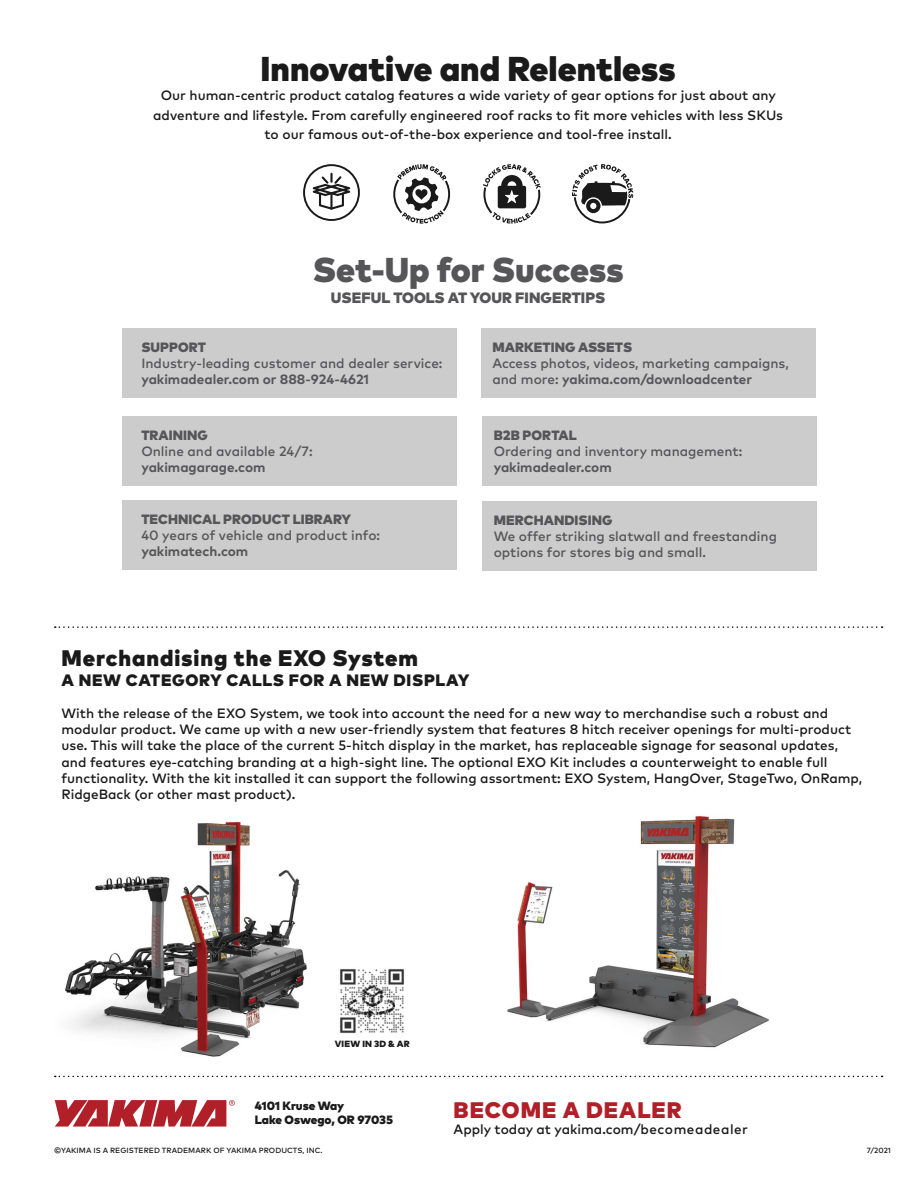
<style>
.page{position:relative;width:918px;height:1188px;background:#fff}
.page>*{position:absolute;margin:0;border:0;box-sizing:border-box;transform-origin:0 0}
.t1{font:900 34.5px "Mark OT";color:#1a1a1a}
.t2{font:900 34.5px "Mark OT";letter-spacing:-.005em;color:#565659}
.t3{font:900 22.5px "Mark OT";letter-spacing:.04em;color:#1a1a1a}
.t4{font:900 22.5px "Mark OT";letter-spacing:.045em;color:#b11f28}
.t5{font:900 16.5px "Mark OT";letter-spacing:.045em;color:#1a1a1a}
.t6{font:900 15px "Mark OT";letter-spacing:.005em;color:#565659}
.t7{font:500 13.5px/16.2px "Mark OT";color:#1a1a1a;text-align:center}
.t8{font:500 13.5px/16.2px "Mark OT";color:#565659}
.t9{font:700 13.5px "Mark OT";color:#565659}
.t10{font:900 13.5px "Mark OT";letter-spacing:.005em;color:#565659}
.t11{font:900 12px/14.4px "Mark OT";color:#1a1a1a}
.t12{font:900 9px "Mark OT";letter-spacing:.025em;color:#1a1a1a}
.t13{font:500 7.5px "Mark OT";letter-spacing:.005em;color:#1a1a1a}
.s1{font-weight:700}
</style>
<div class="page">
<img style="left:54px;top:821px;width:350px;height:257px">
<img style="left:507px;top:815px;width:262px;height:233px">
<svg style="left:55px;top:1100px;width:180px;height:27px"></svg>
<svg style="left:55px;top:1076px;width:828px;height:1px"></svg>
<svg style="left:55px;top:626px;width:828px;height:2px"></svg>
<svg style="left:303px;top:164px;width:57px;height:57px"></svg>
<svg style="left:572px;top:164px;width:61px;height:59px"></svg>
<svg style="left:393px;top:164px;width:57px;height:60px"></svg>
<svg style="left:483px;top:164px;width:58px;height:60px"></svg>
<div style="left:122px;top:328px;width:335px;height:70px;background:#ccc"></div>
<div style="left:481px;top:328px;width:334px;height:70px;background:#ccc"></div>
<div style="left:122px;top:416px;width:335px;height:69px;background:#ccc"></div>
<div style="left:482px;top:416px;width:335px;height:69px;background:#ccc"></div>
<div style="left:482px;top:501px;width:335px;height:69px;background:#ccc"></div>
<div style="left:122px;top:500px;width:335px;height:69px;background:#ccc"></div>
<img style="left:339px;top:968px;width:66px;height:67px">
<h1 class="t1" style="left:261px;top:46px;width:417px">Innovative and Relentless</h1>
<p class="t7" style="left:153px;top:86px;width:631px;line-height:19.2px">Our human-centric product catalog features a wide variety of gear options for just about any adventure and lifestyle. From carefully engineered roof racks to fit more vehicles with less SKUs to our famous out-of-the-box experience and tool-free install.</p>
<h1 class="t2" style="left:313px;top:247px;width:312px">Set-Up for Success</h1>
<p class="t6" style="left:331px;top:288px;width:276px">USEFUL TOOLS AT YOUR FINGERTIPS</p>
<p class="t10" style="left:141px;top:338px;width:66px">SUPPORT</p>
<p class="t8" style="left:141px;top:355px;width:303px">Industry-leading customer and dealer service:</p>
<p class="t9" style="left:141px;top:371px;width:229px">yakimadealer.com or 888-924-4621</p>
<p class="t10" style="left:141px;top:426px;width:68px">TRAINING</p>
<p class="t8" style="left:141px;top:443px;width:173px">Online and available 24/7:</p>
<p class="t9" style="left:141px;top:459px;width:126px">yakimagarage.com</p>
<p class="t10" style="left:141px;top:510px;width:211px">TECHNICAL PRODUCT LIBRARY</p>
<p class="t8" style="left:141px;top:527px;width:240px">40 years of vehicle and product info:</p>
<p class="t9" style="left:141px;top:543px;width:108px">yakimatech.com</p>
<p class="t10" style="left:492px;top:338px;width:141px">MARKETING ASSETS</p>
<p class="t8" style="left:492px;top:355px;width:298px">Access photos, videos, marketing campaigns, and more: <span class="s1">yakima.com/downloadcenter</span></p>
<p class="t10" style="left:494px;top:426px;width:84px">B2B PORTAL</p>
<p class="t8" style="left:494px;top:443px;width:250px">Ordering and inventory management:</p>
<p class="t9" style="left:494px;top:459px;width:120px">yakimadealer.com</p>
<p class="t10" style="left:494px;top:511px;width:120px">MERCHANDISING</p>
<p class="t8" style="left:494px;top:528px;width:285px">We offer striking slatwall and freestanding options for stores big and small.</p>
<h2 class="t3" style="left:62px;top:643px;width:358px">Merchandising the EXO System</h2>
<p class="t5" style="left:62px;top:669px;width:409px">A NEW CATEGORY CALLS FOR A NEW DISPLAY</p>
<p class="t7" style="left:62px;top:705px;width:802px;text-align:left">With the release of the EXO System, we took into account the need for a new way to merchandise such a robust and modular product. We came up with a new user-friendly system that features 8 hitch receiver openings for multi-product use. This will take the place of the current 5-hitch display in the market, has replaceable signage for seasonal updates, and features eye-catching branding at a high-sight line. The optional EXO Kit includes a counterweight to enable full functionality. With the kit installed it can support the following assortment: EXO System, HangOver, StageTwo, OnRamp, RidgeBack (or other mast product).</p>
<p class="t12" style="left:335px;top:1038px;width:76px">VIEW IN 3D &amp; AR</p>
<p class="t11" style="left:255px;top:1098px;width:140px">4101 Kruse Way<br>Lake Oswego, OR 97035</p>
<h2 class="t4" style="left:454px;top:1095px;width:230px">BECOME A DEALER</h2>
<p class="t7" style="left:454px;top:1121px;width:296px">Apply today at yakima.com/becomeadealer</p>
<p class="t13" style="left:54px;top:1146px;width:270px">©YAKIMA IS A REGISTERED TRADEMARK OF YAKIMA PRODUCTS, INC.</p>
<p class="t13" style="left:867px;top:1146px;width:26px">7/2021</p>
</div>
